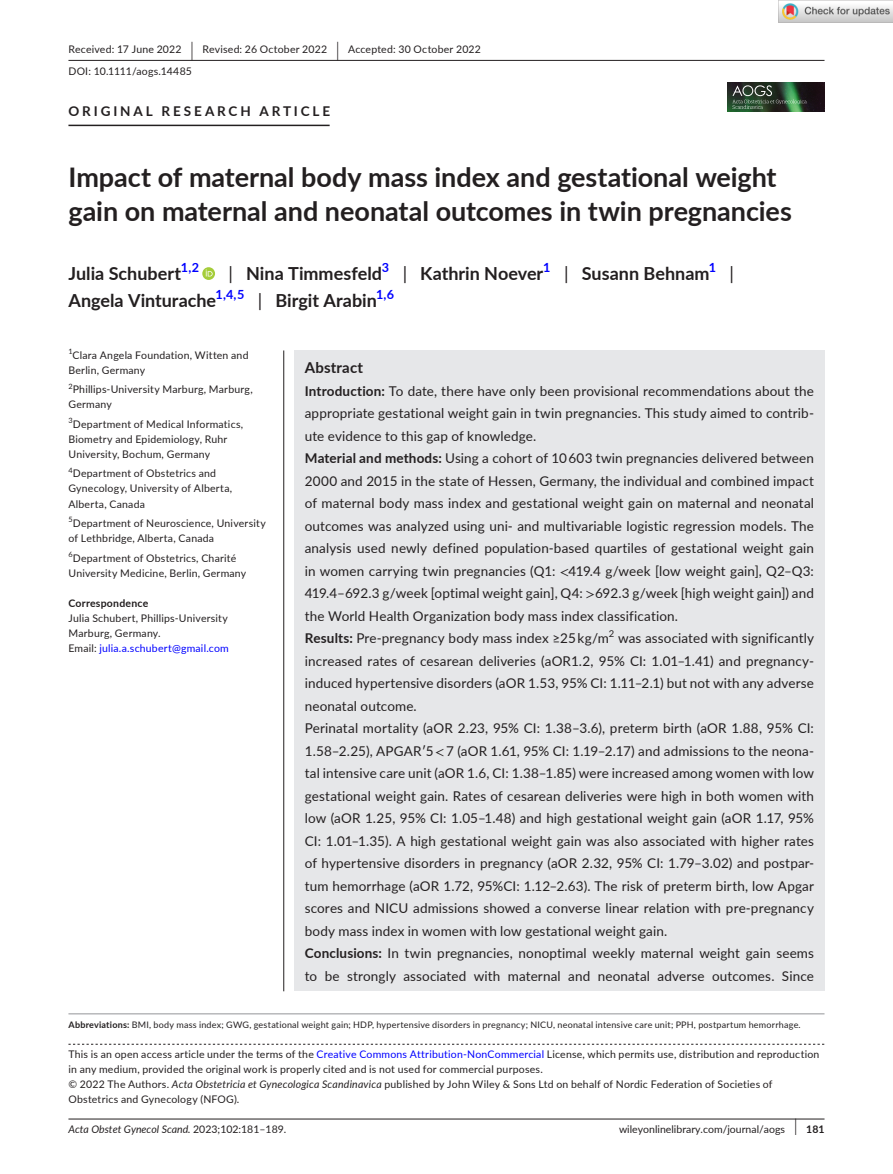
<style>
.page{position:relative;width:893px;height:1174px;background:#fff}
.page>*{position:absolute;margin:0;border:0;box-sizing:border-box;transform-origin:0 0}
.t1{font:700 27px/34.5px "Lato";color:#231f20}
.t2{font:700 18px "Lato";color:#231f20}
.t3{font:18px "Lato";color:#231f20}
.t4{font:700 15px "Lato";letter-spacing:.015em;color:#231f20}
.t5{font:13.5px/22.5px "Lato";letter-spacing:.01em;color:#231f20}
.t6{font:700 13.5px "Lato";letter-spacing:.215em;color:#231f20}
.t7{font:700 12.6px "Lato";color:#00f}
.t8{font:10.5px/15px "Lato";letter-spacing:.02em;color:#231f20}
.t9{font:italic 10.5px "Lato";color:#231f20}
.t10{font:10.5px "Lato";color:#231f20}
.t11{font:700 10.5px "Lato";letter-spacing:.02em;color:#231f20}
.t12{font:9.45px "Lato";color:#231f20}
.t13{font:9px "Lato";letter-spacing:.025em;color:#231f20}
.t14{font:7.35px "Lato";color:#231f20}
.s1{font-size:19.65px}
.s2{font-weight:400}
.s3{color:#00f}
.s4{font-weight:700}
.s5{font-family:"STIX"}
.s6{font-style:italic}
.s7{font-style:normal}
.s8{font-size:17.4px}
</style>
<div class="page">
<hr style="left:68px;top:1118px;width:756px;height:1px;background:#231f20">
<img style="left:728px;top:82px;width:96px;height:30px">
<svg style="left:732px;top:85px;width:75px;height:24px;background:#3e5843"></svg>
<hr style="left:68px;top:60px;width:756px;height:1px;background:#231f20">
<hr style="left:68px;top:125px;width:262px;height:1px;background:#231f20">
<svg style="left:202px;top:267px;width:13px;height:13px"></svg>
<svg style="left:206px;top:269px;width:7px;height:7px"></svg>
<svg style="left:68px;top:1043px;width:756px;height:1px"></svg>
<hr style="left:68px;top:1013px;width:756px;height:1px;background:#939598">
<div style="left:294px;top:350px;width:530px;height:641px;background:#e6e7e9"></div>
<hr style="left:283px;top:350px;width:1px;height:641px;background:#231f20">
<img style="left:779px;top:0;width:114px;height:23px">
<p class="t8" style="left:68px;top:38px;width:414px;line-height:21.8px">Received: 17 June 2022 <span class="s1">|</span> Revised: 26 October 2022 <span class="s1">|</span> Accepted: 30 October 2022<br>DOI: 10.1111/aogs.14485</p>
<p class="t6" style="left:68px;top:101px;width:263px">ORIGINAL RESEARCH ARTICLE</p>
<h1 class="t1" style="left:68px;top:159px;width:725px">Impact of maternal body mass index and gestational weight gain on maternal and neonatal outcomes in twin pregnancies</h1>
<h2 class="t2" style="left:68px;top:260px;width:114px">Julia Schubert</h2>
<p class="t7" style="left:181px;top:258px;width:20px">1,2</p>
<h2 class="t2" style="left:229px;top:260px;width:155px"><span class="s2">|</span> Nina Timmesfeld</h2>
<p class="t7" style="left:382px;top:258px;width:9px">3</p>
<h2 class="t2" style="left:403px;top:260px;width:142px"><span class="s2">|</span> Kathrin Noever</h2>
<p class="t7" style="left:543px;top:258px;width:9px">1</p>
<h2 class="t2" style="left:564px;top:260px;width:147px"><span class="s2">|</span> Susann Behnam</h2>
<p class="t7" style="left:709px;top:258px;width:9px">1</p>
<h2 class="t3" style="left:729px;top:260px;width:6px">|</h2>
<h2 class="t2" style="left:68px;top:287px;width:149px">Angela Vinturache</h2>
<p class="t7" style="left:215px;top:285px;width:30px">1,4,5</p>
<h2 class="t2" style="left:258px;top:287px;width:121px"><span class="s2">|</span> Birgit Arabin</h2>
<p class="t7" style="left:376px;top:285px;width:20px">1,6</p>
<p class="t14" style="left:68px;top:346px;width:6px">1</p>
<p class="t8" style="left:68px;top:347px;width:182px;text-indent:4px">Clara Angela Foundation, Witten and<br>Berlin, Germany</p>
<p class="t14" style="left:68px;top:381px;width:6px">2</p>
<p class="t8" style="left:68px;top:382px;width:186px;text-indent:4px">Phillips-University Marburg, Marburg,<br>Germany</p>
<p class="t8" style="left:68px;top:416px;width:176px"><sup>3</sup>Department of Medical Informatics,<br>Biometry and Epidemiology, Ruhr<br>University, Bochum, Germany</p>
<p class="t8" style="left:68px;top:466px;width:165px"><sup>4</sup>Department of Obstetrics and<br>Gynecology, University of Alberta,<br>Alberta, Canada</p>
<p class="t8" style="left:68px;top:515px;width:199px"><sup>5</sup>Department of Neuroscience, University of Lethbridge, Alberta, Canada</p>
<p class="t8" style="left:68px;top:550px;width:179px"><sup>6</sup>Department of Obstetrics, Charité<br>University Medicine, Berlin, Germany</p>
<p class="t11" style="left:68px;top:595px;width:81px">Correspondence</p>
<p class="t8" style="left:68px;top:610px;width:162px">Julia Schubert, Phillips-University<br>Marburg, Germany.<br>Email: <span class="s3">julia.a.schubert@gmail.com</span></p>
<p class="t4" style="left:305px;top:356px;width:60px">Abstract</p>
<p class="t5" style="left:305px;top:379px;width:511px"><span class="s4">Introduction:</span> To date, there have only been provisional recommendations about the appropriate gestational weight gain in twin pregnancies. This study aimed to contrib&shy;ute evidence to this gap of knowledge.<br><span class="s4">Material and methods:</span> Using a cohort of 10 603 twin pregnancies delivered between 2000 and 2015 in the state of Hessen, Germany, the individual and combined impact of maternal body mass index and gestational weight gain on maternal and neonatal outcomes was analyzed using uni- and multivariable logistic regression models. The analysis used newly defined population-based quartiles of gestational weight gain in women carrying twin pregnancies (Q1: <span class="s5">&lt;</span>419.4 g/week [low weight gain], Q2–Q3:<br>419.4–692.3 g/week [optimal weight gain], Q4: <span class="s5">&gt;</span>692.3 g/week [high weight gain]) and the World Health Organization body mass index classification.<br><span class="s4">Results:</span> Pre-pregnancy body mass index ≥25 kg/m</p>
<p class="t12" style="left:609px;top:627px;width:7px">2</p>
<p class="t5" style="left:305px;top:626px;width:511px;text-indent:313px">was associated with significantly increased rates of cesarean deliveries (aOR1.2, 95% CI: 1.01–1.41) and pregnancy&shy;induced hypertensive disorders (aOR 1.53, 95% CI: 1.11–2.1) but not with any adverse neonatal outcome.<br>Perinatal mortality (aOR 2.23, 95% CI: 1.38–3.6), preterm birth (aOR 1.88, 95% CI:<br>1.58–2.25), APGAR′5 <span class="s5">&lt;</span> 7 (aOR 1.61, 95% CI: 1.19–2.17) and admissions to the neona&shy;tal intensive care unit (aOR 1.6, CI: 1.38–1.85) were increased among women with low gestational weight gain. Rates of cesarean deliveries were high in both women with low (aOR 1.25, 95% CI: 1.05–1.48) and high gestational weight gain (aOR 1.17, 95% CI: 1.01–1.35). A high gestational weight gain was also associated with higher rates of hypertensive disorders in pregnancy (aOR 2.32, 95% CI: 1.79–3.02) and postpar&shy;tum hemorrhage (aOR 1.72, 95%CI: 1.12–2.63). The risk of preterm birth, low Apgar scores and NICU admissions showed a converse linear relation with pre-pregnancy body mass index in women with low gestational weight gain.<br><span class="s4">Conclusions:</span> In twin pregnancies, nonoptimal weekly maternal weight gain seems to be strongly associated with maternal and neonatal adverse outcomes. Since</p>
<p class="t13" style="left:68px;top:1018px;width:734px"><span class="s4">Abbreviations:</span> BMI, body mass index; GWG, gestational weight gain; HDP, hypertensive disorders in pregnancy; NICU, neonatal intensive care unit; PPH, postpartum hemorrhage.</p>
<p class="t8" style="left:68px;top:1046px;width:752px">This is an open access article under the terms of the <span class="s3">Creative Commons Attribution-NonCommercial</span> License, which permits use, distribution and reproduction in any medium, provided the original work is properly cited and is not used for commercial purposes.<br>© 2022 The Authors. <span class="s6">Acta Obstetricia et Gynecologica Scandinavica</span> published by John Wiley &amp; Sons Ltd on behalf of Nordic Federation of Societies of Obstetrics and Gynecology (NFOG).</p>
<p class="t9" style="left:68px;top:1121px;width:219px">Acta Obstet Gynecol Scand. <span class="s7">2023;102:181–189.</span></p>
<p class="t10" style="left:619px;top:1121px;width:207px">wileyonlinelibrary.com/journal/aogs <span class="s8">|</span> <span class="s4">181</span></p>
</div>
